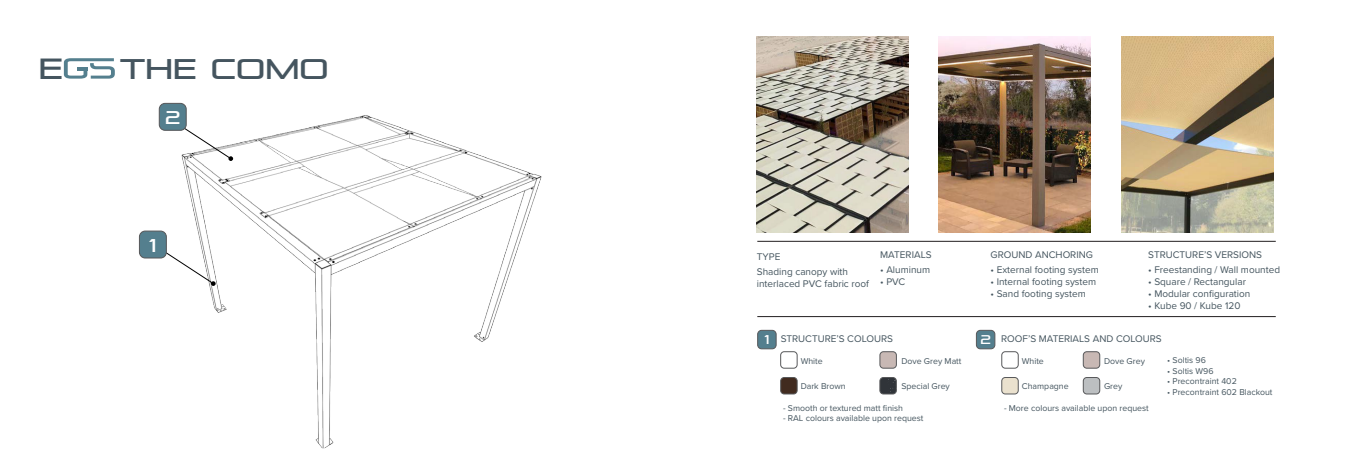
<style>
.page{position:relative;width:1361px;height:468px;background:#fff}
.page>*{position:absolute;margin:0;border:0;box-sizing:border-box;transform-origin:0 0}
.t1{font:29px "Pirulen Rg";color:#45555f}
.t2{font:28.3px "Pirulen Rg";color:#45555f}
.t3{font:18.4px "Pirulen Rg";color:#fff}
.t4{font:12.6px "Pirulen Rg";color:#fff}
.t5{font:10px/12px "Proxima Nova";color:#45555f}
.t6{font:8.8px "Proxima Nova";color:#45555f}
</style>
<div class="page">
<img style="left:757px;top:37px;width:151px;height:195px">
<img style="left:938px;top:37px;width:153px;height:195px">
<img style="left:1121px;top:37px;width:152px;height:195px">
<div style="left:780px;top:351px;width:17px;height:17px;border:1px solid #57585a;border-radius:4px"></div>
<div style="left:880px;top:352px;width:16px;height:16px;background:#c8b8b4;border-radius:4px"></div>
<div style="left:879px;top:351px;width:17px;height:17px;border:1px solid #57585a;border-radius:4px"></div>
<div style="left:780px;top:377px;width:17px;height:17px;background:#412b1f;border-radius:4px"></div>
<div style="left:780px;top:377px;width:17px;height:17px;border:1px solid #57585a;border-radius:4px"></div>
<div style="left:1001px;top:351px;width:17px;height:17px;border:1px solid #57585a;border-radius:4px"></div>
<div style="left:1083px;top:352px;width:16px;height:16px;background:#c8b8b4;border-radius:4px"></div>
<div style="left:1083px;top:351px;width:17px;height:17px;border:1px solid #57585a;border-radius:4px"></div>
<div style="left:1002px;top:377px;width:16px;height:17px;background:#eae1ce;border-radius:4px"></div>
<div style="left:1001px;top:377px;width:17px;height:17px;border:1px solid #57585a;border-radius:4px"></div>
<div style="left:1083px;top:377px;width:16px;height:17px;background:#bcbfc1;border-radius:4px"></div>
<div style="left:1083px;top:377px;width:17px;height:17px;border:1px solid #57585a;border-radius:4px"></div>
<div style="left:880px;top:377px;width:16px;height:17px;background:#303439;border-radius:4px"></div>
<div style="left:879px;top:377px;width:17px;height:17px;border:1px solid #57585a;border-radius:4px"></div>
<svg style="left:888px;top:379px;width:9px;height:13px"></svg>
<hr style="left:757px;top:316px;width:518px;height:1px;background:#231f20">
<div style="left:976px;top:330px;width:19px;height:19px;background:#547f8e;border-radius:4px"></div>
<div style="left:976px;top:330px;width:19px;height:19px;border:1px solid #57585a;border-radius:4px"></div>
<div style="left:757px;top:330px;width:19px;height:19px;background:#547f8e;border-radius:4px"></div>
<div style="left:757px;top:330px;width:19px;height:19px;border:1px solid #57585a;border-radius:4px"></div>
<hr style="left:757px;top:241px;width:518px;height:1px;background:#231f20">
<img style="left:138px;top:102px;width:404px;height:346px">
<svg style="left:171px;top:119px;width:62px;height:42px"></svg>
<div style="left:240px;top:343px;width:18px;height:19px;background:#fff;border-radius:50%"></div>
<svg style="left:154px;top:244px;width:62px;height:42px"></svg>
<div style="left:159px;top:103px;width:27px;height:27px;background:#547f8e;border-radius:6px"></div>
<div style="left:159px;top:103px;width:28px;height:28px;border:1px solid #57585a;border-radius:6px"></div>
<div style="left:139px;top:231px;width:27px;height:27px;background:#547f8e;border-radius:6px"></div>
<div style="left:139px;top:230px;width:28px;height:28px;border:1px solid #57585a;border-radius:6px"></div>
<svg style="left:64px;top:58px;width:51px;height:21px"></svg>
<p class="t1" style="left:39px;top:51px;width:26px">E</p>
<p class="t2" style="left:120px;top:52px;width:210px">THE COMO</p>
<p class="t3" style="left:165px;top:106px;width:17px">2</p>
<p class="t3" style="left:149px;top:234px;width:9px">1</p>
<p class="t5" style="left:757px;top:250px;width:25px">TYPE</p>
<p class="t5" style="left:880px;top:248px;width:53px">MATERIALS</p>
<p class="t5" style="left:990px;top:248px;width:104px">GROUND ANCHORING</p>
<p class="t5" style="left:1148px;top:248px;width:115px">STRUCTURE’S VERSIONS</p>
<p class="t5" style="left:757px;top:265px;width:114px">Shading canopy with interlaced PVC fabric roof</p>
<p class="t5" style="left:880px;top:264px;width:51px">• Aluminum</p>
<p class="t5" style="left:1148px;top:264px;width:133px">• Freestanding / Wall mounted</p>
<p class="t5" style="left:1148px;top:276px;width:99px">• Square / Rectangular</p>
<p class="t5" style="left:1148px;top:288px;width:104px">• Modular configuration</p>
<p class="t5" style="left:1148px;top:300px;width:94px">• Kube 90 / Kube 120</p>
<p class="t5" style="left:990px;top:264px;width:110px">• External footing system</p>
<p class="t5" style="left:990px;top:276px;width:107px">• Internal footing system</p>
<p class="t5" style="left:990px;top:288px;width:97px">• Sand footing system</p>
<p class="t5" style="left:880px;top:276px;width:27px">• PVC</p>
<p class="t5" style="left:781px;top:332px;width:114px">STRUCTURE’S COLOURS</p>
<p class="t5" style="left:1001px;top:332px;width:162px">ROOF’S MATERIALS AND COLOURS</p>
<p class="t6" style="left:800px;top:354px;width:24px">White</p>
<p class="t6" style="left:901px;top:354px;width:62px">Dove Grey Matt</p>
<p class="t6" style="left:800px;top:379px;width:47px">Dark Brown</p>
<p class="t4" style="left:764px;top:332px;width:6px">1</p>
<p class="t4" style="left:980px;top:332px;width:12px">2</p>
<p class="t6" style="left:1167px;top:353px;width:40px">• Soltis 96</p>
<p class="t6" style="left:1167px;top:364px;width:48px">• Soltis W96</p>
<p class="t6" style="left:1167px;top:374px;width:71px">• Precontraint 402</p>
<p class="t6" style="left:1167px;top:385px;width:107px">• Precontraint 602 Blackout</p>
<p class="t6" style="left:1022px;top:354px;width:24px">White</p>
<p class="t6" style="left:1104px;top:354px;width:42px">Dove Grey</p>
<p class="t6" style="left:901px;top:379px;width:50px">Special Grey</p>
<p class="t6" style="left:1022px;top:379px;width:48px">Champagne</p>
<p class="t6" style="left:1104px;top:379px;width:20px">Grey</p>
<p class="t6" style="left:783px;top:401px;width:122px">- Smooth or textured matt finish</p>
<p class="t6" style="left:783px;top:411px;width:142px">- RAL colours available upon request</p>
<p class="t6" style="left:1004px;top:401px;width:146px">- More colours available upon request</p>
</div>
